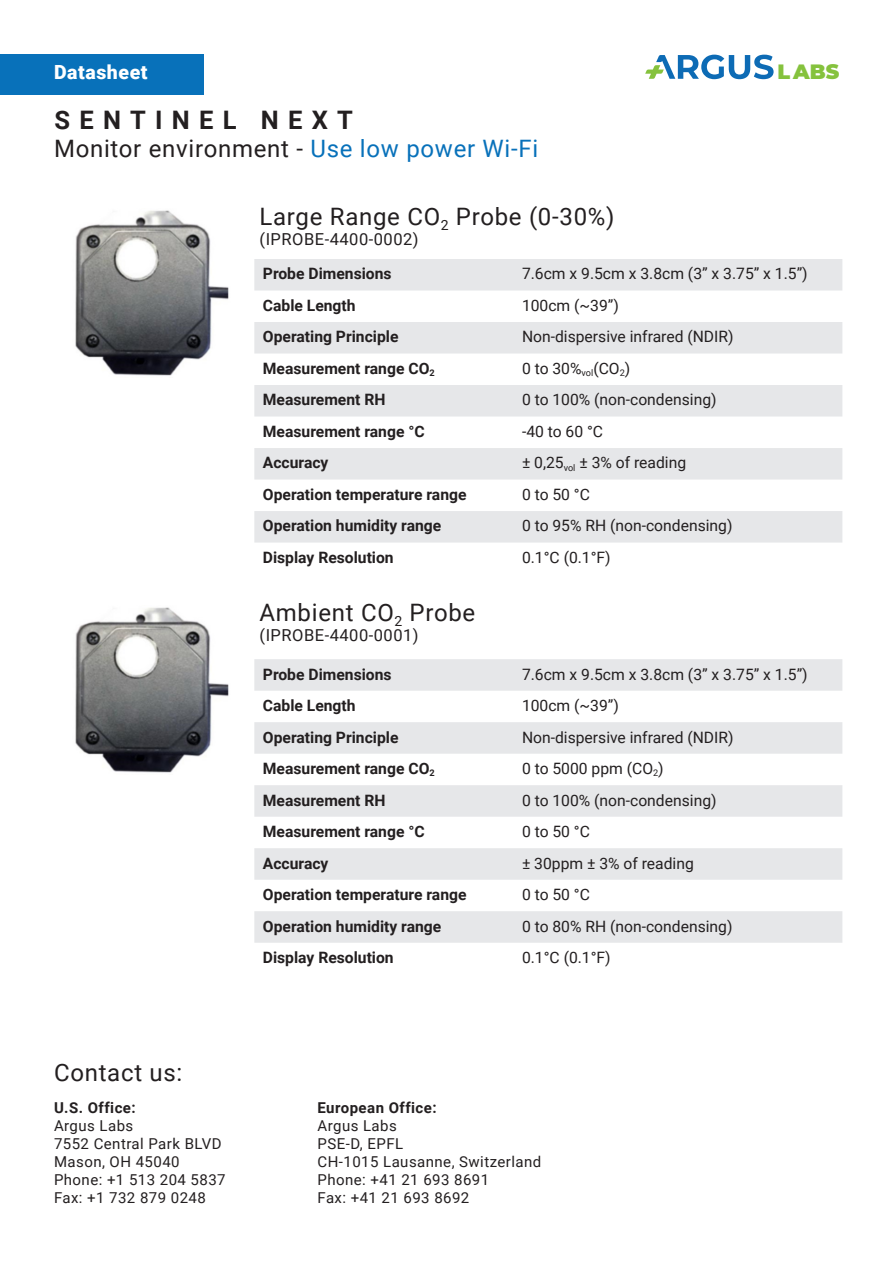
<style>
.page{position:relative;width:893px;height:1263px;background:#fff}
.page>*{position:absolute;margin:0;border:0;box-sizing:border-box;transform-origin:0 0}
.t1{font:700 25.5px "Roboto";letter-spacing:.365em;color:#231f20}
.t2{font:24px "Roboto";letter-spacing:.03em;color:#231f20}
.t3{font:900 20.7px "Montserrat";color:#85c23d}
.t4{font:900 19.5px "Roboto";letter-spacing:.03em;color:#fff}
.t5{font:16.5px "Roboto";letter-spacing:.03em;color:#231f20}
.t6{font:15.6px "Roboto";color:#231f20}
.t7{font:700 15.6px "Roboto";color:#231f20}
.t8{font:15px "Roboto";letter-spacing:.03em;color:#231f20}
.t9{font:700 15px "Roboto";letter-spacing:.03em;color:#231f20}
.s1{color:#0871ba}
</style>
<div class="page">
<svg style="left:254px;top:259px;width:588px;height:283px;fill:#e6e7e9"></svg>
<svg style="left:254px;top:659px;width:588px;height:284px;fill:#e6e7e9"></svg>
<div style="left:0;top:54px;width:204px;height:40px;background:#0871ba"></div>
<img style="left:75px;top:210px;width:154px;height:166px">
<img style="left:75px;top:607px;width:154px;height:166px">
<svg style="left:645px;top:55px;width:129px;height:24px"></svg>
<p class="t4" style="left:54px;top:58px;width:95px">Datasheet</p>
<p class="t1" style="left:54px;top:102px;width:300px">SENTINEL NEXT</p>
<p class="t2" style="left:54px;top:132px;width:486px">Monitor environment - <span class="s1">Use low power Wi-Fi</span></p>
<p class="t2" style="left:260px;top:200px;width:357px">Large Range CO<sub>2</sub> Probe (0-30%)</p>
<p class="t5" style="left:260px;top:228px;width:161px">(IPROBE-4400-0002)</p>
<h3 class="t3" style="left:777px;top:57px;width:64px">L ABS</h3>
<p class="t7" style="left:263px;top:263px;width:130px">Probe Dimensions</p>
<p class="t6" style="left:522px;top:263px;width:287px">7.6cm x 9.5cm x 3.8cm (3” x 3.75” x 1.5”)</p>
<p class="t7" style="left:263px;top:294px;width:94px">Cable Length</p>
<p class="t6" style="left:522px;top:294px;width:98px">100cm (~39”)</p>
<p class="t7" style="left:263px;top:326px;width:137px">Operating Principle</p>
<p class="t6" style="left:522px;top:326px;width:213px">Non-dispersive infrared (NDIR)</p>
<p class="t7" style="left:263px;top:357px;width:173px">Measurement range CO<sub>2</sub></p>
<p class="t6" style="left:522px;top:357px;width:110px">0 to 30%<sub>vol</sub>(CO<sub>2</sub>)</p>
<p class="t7" style="left:263px;top:389px;width:124px">Measurement RH</p>
<p class="t6" style="left:522px;top:389px;width:196px">0 to 100% (non-condensing)</p>
<p class="t7" style="left:263px;top:420px;width:163px">Measurement range °C</p>
<p class="t6" style="left:522px;top:420px;width:83px">-40 to 60 °C</p>
<p class="t7" style="left:263px;top:452px;width:67px">Accuracy</p>
<p class="t6" style="left:522px;top:452px;width:166px">± 0,25<sub>vol</sub> ± 3% of reading</p>
<p class="t7" style="left:263px;top:483px;width:205px">Operation temperature range</p>
<p class="t6" style="left:522px;top:483px;width:70px">0 to 50 °C</p>
<p class="t7" style="left:263px;top:515px;width:180px">Operation humidity range</p>
<p class="t6" style="left:522px;top:515px;width:212px">0 to 95% RH (non-condensing)</p>
<p class="t7" style="left:263px;top:546px;width:132px">Display Resolution</p>
<p class="t6" style="left:522px;top:546px;width:90px">0.1°C (0.1°F)</p>
<p class="t2" style="left:260px;top:596px;width:217px">Ambient CO<sub>2</sub> Probe</p>
<p class="t5" style="left:260px;top:624px;width:161px">(IPROBE-4400-0001)</p>
<p class="t7" style="left:263px;top:663px;width:130px">Probe Dimensions</p>
<p class="t6" style="left:522px;top:663px;width:287px">7.6cm x 9.5cm x 3.8cm (3” x 3.75” x 1.5”)</p>
<p class="t7" style="left:263px;top:694px;width:94px">Cable Length</p>
<p class="t6" style="left:522px;top:694px;width:98px">100cm (~39”)</p>
<p class="t7" style="left:263px;top:726px;width:137px">Operating Principle</p>
<p class="t6" style="left:522px;top:726px;width:213px">Non-dispersive infrared (NDIR)</p>
<p class="t7" style="left:263px;top:757px;width:173px">Measurement range CO<sub>2</sub></p>
<p class="t6" style="left:522px;top:757px;width:143px">0 to 5000 ppm (CO<sub>2</sub>)</p>
<p class="t7" style="left:263px;top:789px;width:124px">Measurement RH</p>
<p class="t6" style="left:522px;top:789px;width:196px">0 to 100% (non-condensing)</p>
<p class="t7" style="left:263px;top:820px;width:163px">Measurement range °C</p>
<p class="t6" style="left:522px;top:820px;width:70px">0 to 50 °C</p>
<p class="t7" style="left:263px;top:852px;width:67px">Accuracy</p>
<p class="t6" style="left:522px;top:852px;width:173px">± 30ppm ± 3% of reading</p>
<p class="t7" style="left:263px;top:883px;width:205px">Operation temperature range</p>
<p class="t6" style="left:522px;top:883px;width:70px">0 to 50 °C</p>
<p class="t7" style="left:263px;top:915px;width:180px">Operation humidity range</p>
<p class="t6" style="left:522px;top:915px;width:212px">0 to 80% RH (non-condensing)</p>
<p class="t7" style="left:263px;top:946px;width:132px">Display Resolution</p>
<p class="t6" style="left:522px;top:946px;width:90px">0.1°C (0.1°F)</p>
<p class="t2" style="left:54px;top:1055px;width:130px">Contact us:</p>
<p class="t9" style="left:54px;top:1097px;width:83px">U.S. Office:</p>
<p class="t8" style="left:54px;top:1115px;width:81px">Argus Labs</p>
<p class="t8" style="left:54px;top:1133px;width:169px">7552 Central Park BLVD</p>
<p class="t8" style="left:54px;top:1151px;width:127px">Mason, OH 45040</p>
<p class="t8" style="left:54px;top:1169px;width:173px">Phone: +1 513 204 5837</p>
<p class="t8" style="left:54px;top:1187px;width:153px">Fax: +1 732 879 0248</p>
<p class="t9" style="left:318px;top:1097px;width:121px">European Office:</p>
<p class="t8" style="left:318px;top:1115px;width:81px">Argus Labs</p>
<p class="t8" style="left:318px;top:1133px;width:87px">PSE-D, EPFL</p>
<p class="t8" style="left:318px;top:1151px;width:225px">CH-1015 Lausanne, Switzerland</p>
<p class="t8" style="left:318px;top:1169px;width:173px">Phone: +41 21 693 8691</p>
<p class="t8" style="left:318px;top:1187px;width:153px">Fax: +41 21 693 8692</p>
</div>
